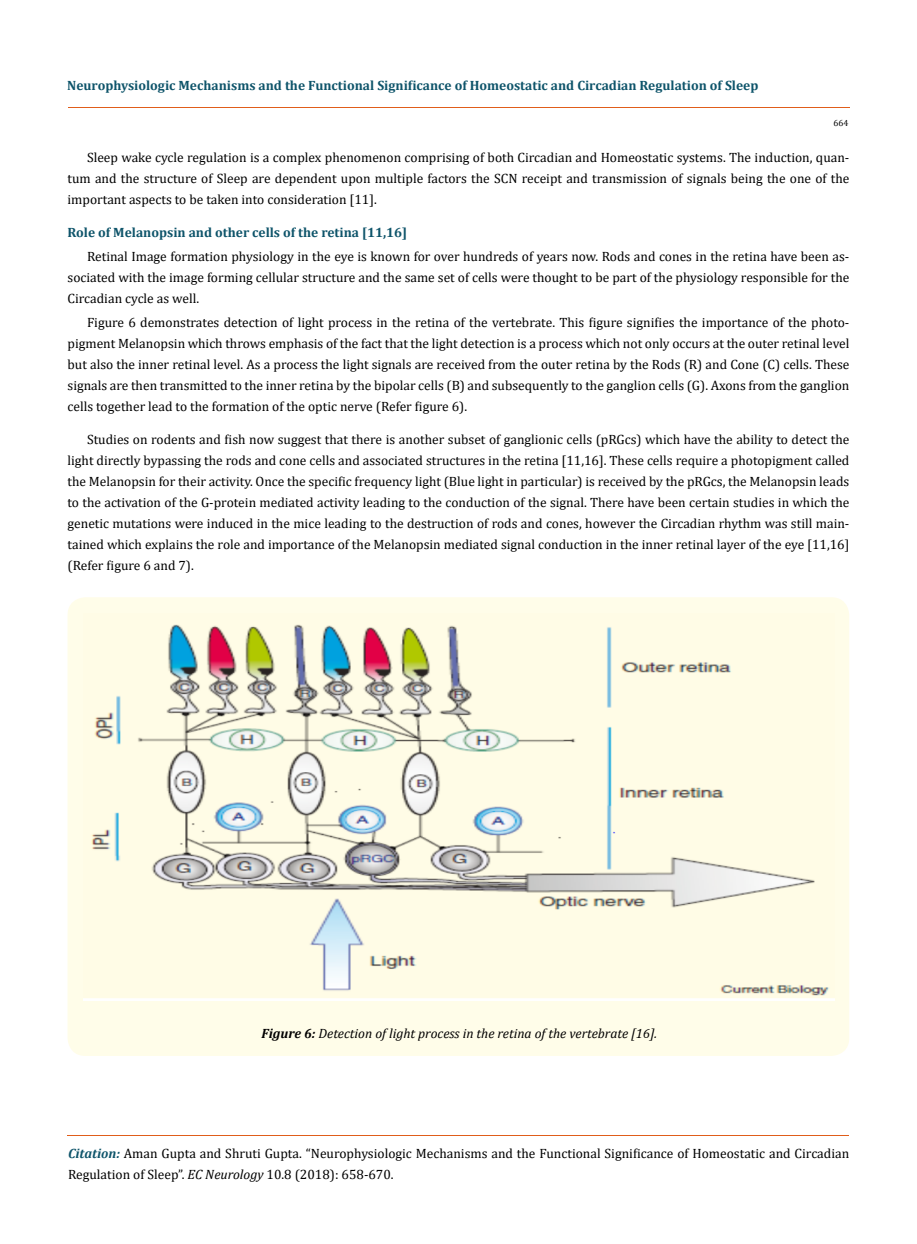
<style>
.page{position:relative;width:917px;height:1244px;background:#fff}
.page>*{position:absolute;margin:0;border:0;box-sizing:border-box;transform-origin:0 0}
.t1{font:13.5px/21px "Cambria";color:#000;text-align:justify}
.t2{font:700 13.5px "Cambria";color:#0e546a}
.t3{font:italic 13.5px "Cambria";color:#000}
.t4{font:9px "Cambria";color:#000}
.s1{font-weight:700}
.s2{font-weight:700;font-style:italic;color:#0e546a}
.s3{font-style:italic}
</style>
<div class="page">
<hr style="left:68px;top:108px;width:781px;height:1px;background:#e05d1a">
<hr style="left:67px;top:1135px;width:782px;height:1px;background:#e05d1a">
<div style="left:68px;top:597px;width:781px;height:459px;background:#fffde9;border-radius:18px"></div>
<img style="left:84px;top:624px;width:750px;height:376px">
<p class="t2" style="left:67px;top:76px;width:692px">Neurophysiologic Mechanisms and the Functional Significance of Homeostatic and Circadian Regulation of Sleep</p>
<p class="t4" style="left:833px;top:118px;width:16px">664</p>
<p class="t1" style="left:68px;top:147px;width:783px;text-indent:19px">Sleep wake cycle regulation is a complex phenomenon comprising of both Circadian and Homeostatic systems. The induction, quan&shy;tum and the structure of Sleep are dependent upon multiple factors the SCN receipt and transmission of signals being the one of the important aspects to be taken into consideration [11].</p>
<p class="t2" style="left:68px;top:223px;width:341px">Role of Melanopsin and other cells of the retina [11,16]</p>
<p class="t1" style="left:68px;top:246px;width:783px;text-indent:19px">Retinal Image formation physiology in the eye is known for over hundreds of years now. Rods and cones in the retina have been as&shy;sociated with the image forming cellular structure and the same set of cells were thought to be part of the physiology responsible for the Circadian cycle as well.</p>
<p class="t1" style="left:68px;top:312px;width:783px;text-indent:19px">Figure 6 demonstrates detection of light process in the retina of the vertebrate. This figure signifies the importance of the photo&shy;pigment Melanopsin which throws emphasis of the fact that the light detection is a process which not only occurs at the outer retinal level but also the inner retinal level. As a process the light signals are received from the outer retina by the Rods (R) and Cone (C) cells. These signals are then transmitted to the inner retina by the bipolar cells (B) and subsequently to the ganglion cells (G). Axons from the ganglion cells together lead to the formation of the optic nerve (Refer figure 6).</p>
<p class="t1" style="left:68px;top:429px;width:783px;text-indent:19px">Studies on rodents and fish now suggest that there is another subset of ganglionic cells (pRGcs) which have the ability to detect the light directly bypassing the rods and cone cells and associated structures in the retina [11,16]. These cells require a photopigment called the Melanopsin for their activity. Once the specific frequency light (Blue light in particular) is received by the pRGcs, the Melanopsin leads to the activation of the G-protein mediated activity leading to the conduction of the signal. There have been certain studies in which the genetic mutations were induced in the mice leading to the destruction of rods and cones, however the Circadian rhythm was still main&shy;tained which explains the role and importance of the Melanopsin mediated signal conduction in the inner retinal layer of the eye [11,16] (Refer figure 6 and 7).</p>
<p class="t3" style="left:261px;top:1023px;width:397px"><span class="s1">Figure 6:</span> Detection of light process in the retina of the vertebrate [16].</p>
<p class="t1" style="left:68px;top:1142px;width:782px"><span class="s2">Citation:</span> Aman Gupta and Shruti Gupta. “Neurophysiologic Mechanisms and the Functional Significance of Homeostatic and Circadian<br>Regulation of Sleep”. <span class="s3">EC Neurology</span> 10.8 (2018): 658-670.</p>
</div>
